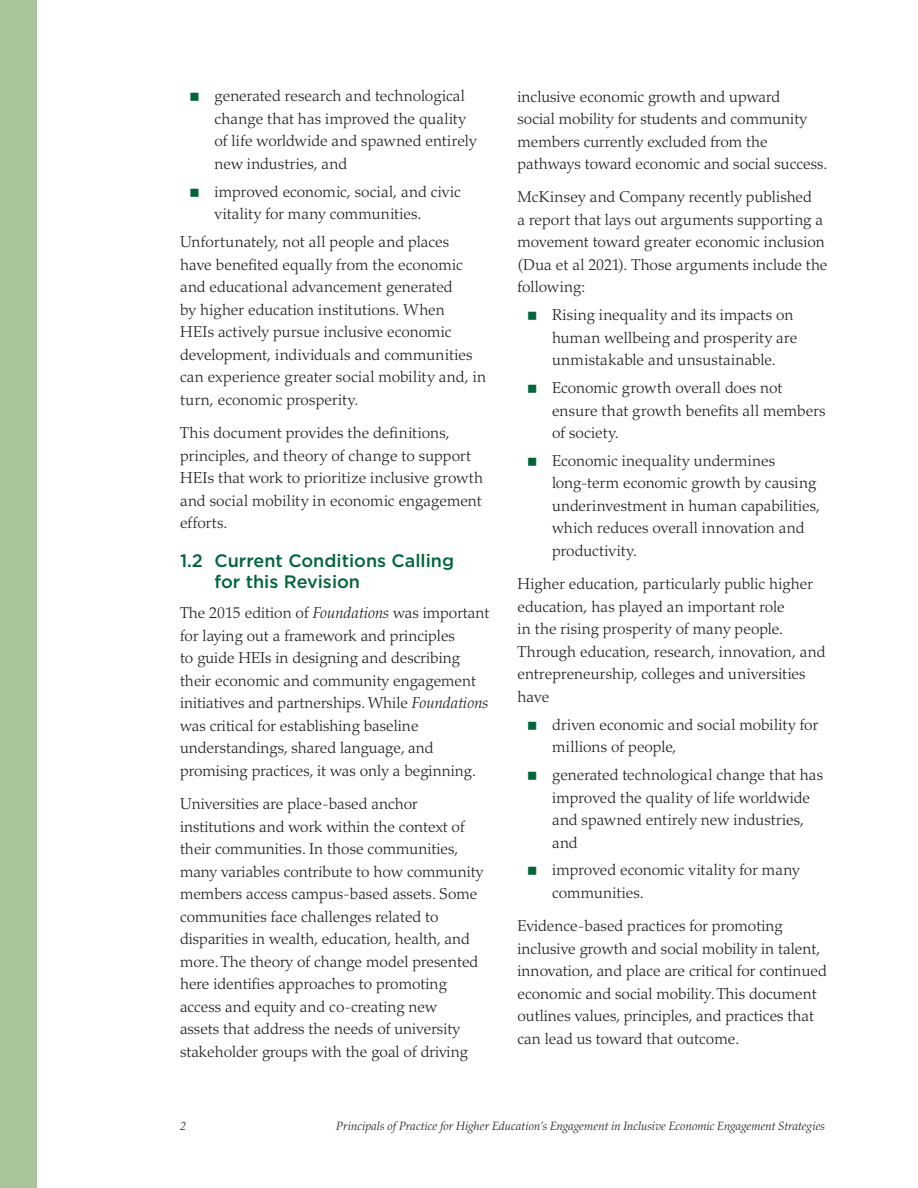
<style>
.page{position:relative;width:918px;height:1188px;background:#fff}
.page>*{position:absolute;margin:0;border:0;box-sizing:border-box;transform-origin:0 0}
.t1{font:500 18px/21px "Gotham";color:#00653b}
.t2{font:300 15.75px/22.5px "Palatino LT Std";color:#231f20}
.t3{font:italic 300 12px "Palatino LT Std";letter-spacing:.005em;color:#231f20}
.s1{font-style:italic}
</style>
<div class="page">
<div style="left:0;top:0;width:37px;height:1188px;background:#a9c499"></div>
<p class="t2" style="left:214px;top:85px;width:264px">generated research and technological change that has improved the quality of life worldwide and spawned entirely new industries, and</p>
<p class="t2" style="left:214px;top:181px;width:248px">improved economic, social, and civic vitality for many communities.</p>
<p class="t2" style="left:180px;top:231px;width:308px">Unfortunately, not all people and places<br>have benefited equally from the economic and educational advancement generated<br>by higher education institutions. When<br>HEIs actively pursue inclusive economic development, individuals and communities can experience greater social mobility and, in turn, economic prosperity.</p>
<p class="t2" style="left:180px;top:422px;width:305px">This document provides the definitions, principles, and theory of change to support HEIs that work to prioritize inclusive growth and social mobility in economic engagement efforts.</p>
<p class="t1" style="left:215px;top:550px;width:241px;text-indent:-35px">1.2 Current Conditions Calling for this Revision</p>
<p class="t2" style="left:180px;top:602px;width:311px">The 2015 edition of <span class="s1">Foundations</span> was important for laying out a framework and principles<br>to guide HEIs in designing and describing their economic and community engagement initiatives and partnerships. While <span class="s1">Foundations </span>was critical for establishing baseline understandings, shared language, and promising practices, it was only a beginning.</p>
<p class="t2" style="left:180px;top:793px;width:305px">Universities are place-based anchor institutions and work within the context of their communities. In those communities, many variables contribute to how community members access campus-based assets. Some communities face challenges related to disparities in wealth, education, health, and more. The theory of change model presented here identifies approaches to promoting access and equity and co-creating new<br>assets that address the needs of university stakeholder groups with the goal of driving</p>
<p class="t2" style="left:518px;top:85px;width:311px">inclusive economic growth and upward<br>social mobility for students and community members currently excluded from the pathways toward economic and social success.</p>
<p class="t2" style="left:518px;top:186px;width:312px">McKinsey and Company recently published<br>a report that lays out arguments supporting a movement toward greater economic inclusion (Dua et al 2021). Those arguments include the following:</p>
<p class="t2" style="left:552px;top:304px;width:247px">Rising inequality and its impacts on human wellbeing and prosperity are unmistakable and unsustainable.</p>
<p class="t2" style="left:552px;top:377px;width:275px">Economic growth overall does not ensure that growth benefits all members of society.</p>
<p class="t2" style="left:552px;top:450px;width:270px">Economic inequality undermines long-term economic growth by causing underinvestment in human capabilities, which reduces overall innovation and productivity.</p>
<p class="t2" style="left:518px;top:573px;width:310px">Higher education, particularly public higher education, has played an important role<br>in the rising prosperity of many people.<br>Through education, research, innovation, and entrepreneurship, colleges and universities have</p>
<p class="t2" style="left:552px;top:713px;width:268px">driven economic and social mobility for millions of people,</p>
<p class="t2" style="left:552px;top:764px;width:273px">generated technological change that has improved the quality of life worldwide and spawned entirely new industries, and</p>
<p class="t2" style="left:552px;top:859px;width:249px">improved economic vitality for many communities.</p>
<p class="t2" style="left:518px;top:915px;width:311px">Evidence-based practices for promoting inclusive growth and social mobility in talent, innovation, and place are critical for continued economic and social mobility. This document outlines values, principles, and practices that can lead us toward that outcome.</p>
<p class="t3" style="left:180px;top:1119px;width:7px">2</p>
<p class="t3" style="left:336px;top:1119px;width:490px">Principals of Practice for Higher Education’s Engagement in Inclusive Economic Engagement Strategies</p>
</div>
